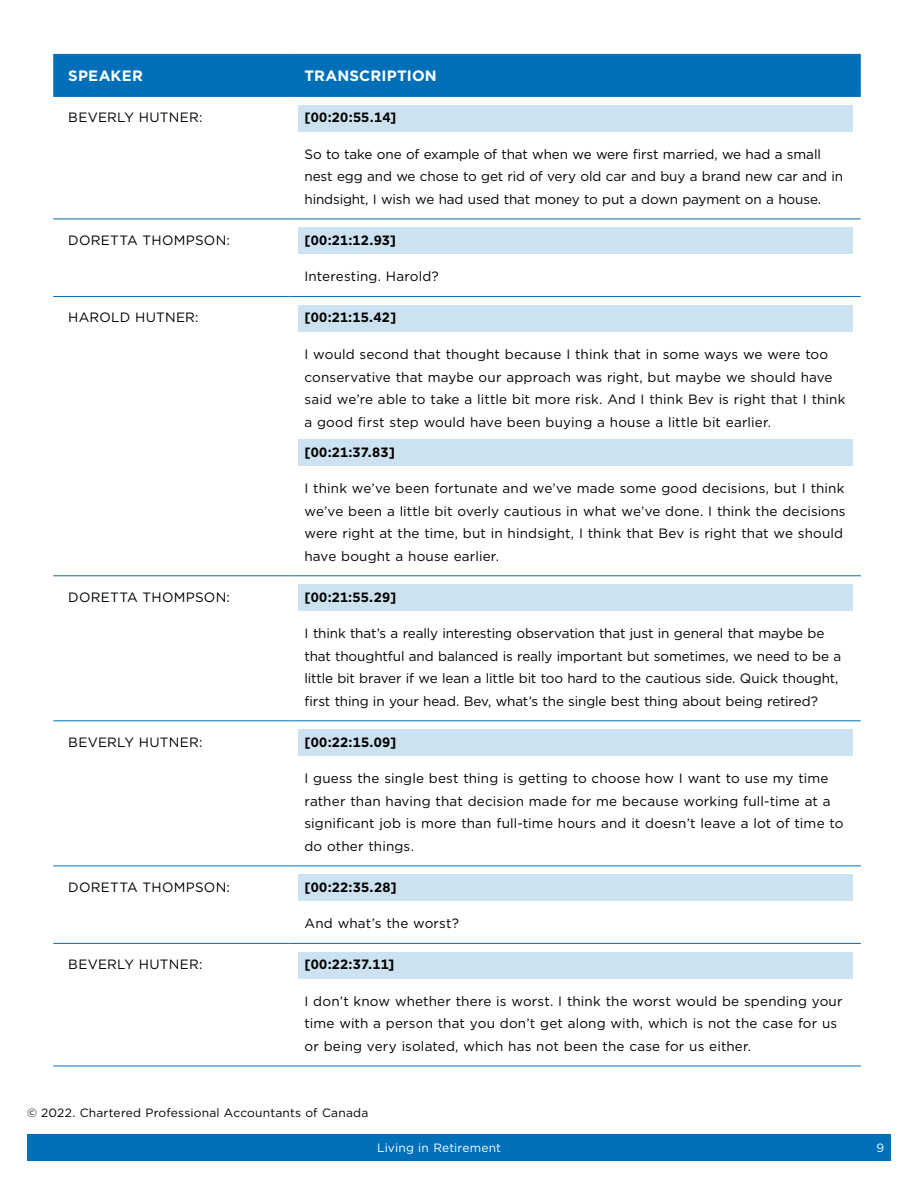
<style>
.page{position:relative;width:918px;height:1188px;background:#fff}
.page>*{position:absolute;margin:0;border:0;box-sizing:border-box;transform-origin:0 0}
.CPA_tableText-header{font:700 15px "Gotham";letter-spacing:.015em;color:#fff}
.CPA_tableText-body{font:13.5px/22.5px "Gotham";letter-spacing:.005em;color:#000}
.CPA_timeStamp{font:700 13.5px "Gotham";letter-spacing:.02em;color:#000}
.t1{font:12px "Gotham";letter-spacing:.015em;color:#000}
.t2{font:12px "Gotham";letter-spacing:.01em;color:#fff}
</style>
<div class="page">
<div style="left:27px;top:1134px;width:864px;height:27px;background:#006fba"></div>
<div style="left:53px;top:55px;width:808px;height:41px;background:#006fba"></div>
<hr style="left:53px;top:54px;width:237px;height:1px;background:#006fba">
<hr style="left:290px;top:54px;width:571px;height:1px;background:#006fba">
<hr style="left:53px;top:96px;width:237px;height:1px;background:#006fba">
<hr style="left:290px;top:96px;width:571px;height:1px;background:#006fba">
<hr style="left:53px;top:219px;width:237px;height:1px;background:#006fba">
<hr style="left:290px;top:219px;width:571px;height:1px;background:#006fba">
<hr style="left:53px;top:296px;width:237px;height:1px;background:#006fba">
<hr style="left:290px;top:296px;width:571px;height:1px;background:#006fba">
<hr style="left:53px;top:575px;width:237px;height:1px;background:#006fba">
<hr style="left:290px;top:575px;width:571px;height:1px;background:#006fba">
<hr style="left:53px;top:720px;width:237px;height:1px;background:#006fba">
<hr style="left:290px;top:720px;width:571px;height:1px;background:#006fba">
<hr style="left:53px;top:865px;width:237px;height:1px;background:#006fba">
<hr style="left:290px;top:865px;width:571px;height:1px;background:#006fba">
<hr style="left:53px;top:943px;width:237px;height:1px;background:#006fba">
<hr style="left:290px;top:943px;width:571px;height:1px;background:#006fba">
<hr style="left:53px;top:1066px;width:237px;height:1px;background:#006fba">
<hr style="left:290px;top:1066px;width:571px;height:1px;background:#006fba">
<div style="left:298px;top:105px;width:555px;height:27px;background:#cce2f1"></div>
<div style="left:298px;top:227px;width:555px;height:27px;background:#cce2f1"></div>
<div style="left:298px;top:305px;width:555px;height:27px;background:#cce2f1"></div>
<div style="left:298px;top:439px;width:555px;height:27px;background:#cce2f1"></div>
<div style="left:298px;top:584px;width:555px;height:27px;background:#cce2f1"></div>
<div style="left:298px;top:729px;width:555px;height:27px;background:#cce2f1"></div>
<div style="left:298px;top:874px;width:555px;height:27px;background:#cce2f1"></div>
<div style="left:298px;top:952px;width:555px;height:27px;background:#cce2f1"></div>
<h1 class="CPA_tableText-header" style="left:68px;top:66px;width:76px">SPEAKER</h1>
<h1 class="CPA_tableText-header" style="left:304px;top:66px;width:134px">TRANSCRIPTION</h1>
<p class="CPA_tableText-body" style="left:68px;top:106px;width:136px">BEVERLY HUTNER:</p>
<p class="CPA_timeStamp" style="left:304px;top:108px;width:94px">[00:20:55.14]</p>
<p class="CPA_tableText-body" style="left:304px;top:143px;width:540px">So to take one of example of that when we were first married, we had a small nest egg and we chose to get rid of very old car and buy a brand new car and in hindsight, I wish we had used that money to put a down payment on a house.</p>
<p class="CPA_tableText-body" style="left:68px;top:228px;width:163px">DORETTA THOMPSON:</p>
<p class="CPA_timeStamp" style="left:304px;top:231px;width:93px">[00:21:12.93]</p>
<p class="CPA_tableText-body" style="left:304px;top:265px;width:136px">Interesting. Harold?</p>
<p class="CPA_tableText-body" style="left:68px;top:306px;width:132px">HAROLD HUTNER:</p>
<p class="CPA_timeStamp" style="left:304px;top:309px;width:93px">[00:21:15.42]</p>
<p class="CPA_tableText-body" style="left:304px;top:343px;width:542px">I would second that thought because I think that in some ways we were too conservative that maybe our approach was right, but maybe we should have said we’re able to take a little bit more risk. And I think Bev is right that I think a good first step would have been buying a house a little bit earlier.</p>
<p class="CPA_timeStamp" style="left:304px;top:443px;width:92px">[00:21:37.83]</p>
<p class="CPA_tableText-body" style="left:304px;top:477px;width:543px">I think we’ve been fortunate and we’ve made some good decisions, but I think we’ve been a little bit overly cautious in what we’ve done. I think the decisions were right at the time, but in hindsight, I think that Bev is right that we should have bought a house earlier.</p>
<p class="CPA_tableText-body" style="left:68px;top:585px;width:163px">DORETTA THOMPSON:</p>
<p class="CPA_timeStamp" style="left:304px;top:588px;width:94px">[00:21:55.29]</p>
<p class="CPA_tableText-body" style="left:304px;top:622px;width:538px">I think that’s a really interesting observation that just in general that maybe be that thoughtful and balanced is really important but sometimes, we need to be a little bit braver if we lean a little bit too hard to the cautious side. Quick thought, first thing in your head. Bev, what’s the single best thing about being retired?</p>
<p class="CPA_tableText-body" style="left:68px;top:730px;width:136px">BEVERLY HUTNER:</p>
<p class="CPA_timeStamp" style="left:304px;top:733px;width:93px">[00:22:15.09]</p>
<p class="CPA_tableText-body" style="left:304px;top:767px;width:541px">I guess the single best thing is getting to choose how I want to use my time rather than having that decision made for me because working full-time at a significant job is more than full-time hours and it doesn’t leave a lot of time to do other things.</p>
<p class="CPA_tableText-body" style="left:68px;top:875px;width:163px">DORETTA THOMPSON:</p>
<p class="CPA_timeStamp" style="left:304px;top:878px;width:94px">[00:22:35.28]</p>
<p class="CPA_tableText-body" style="left:304px;top:912px;width:156px">And what’s the worst?</p>
<p class="CPA_tableText-body" style="left:68px;top:953px;width:136px">BEVERLY HUTNER:</p>
<p class="CPA_timeStamp" style="left:304px;top:955px;width:91px">[00:22:37.11]</p>
<p class="CPA_tableText-body" style="left:304px;top:990px;width:540px">I don’t know whether there is worst. I think the worst would be spending your time with a person that you don’t get along with, which is not the case for us or being very isolated, which has not been the case for us either.</p>
<p class="t1" style="left:27px;top:1106px;width:343px">© 2022. Chartered Professional Accountants of Canada</p>
<p class="t2" style="left:377px;top:1140px;width:125px">Living in Retirement</p>
<p class="t2" style="left:876px;top:1140px;width:9px">9</p>
</div>
